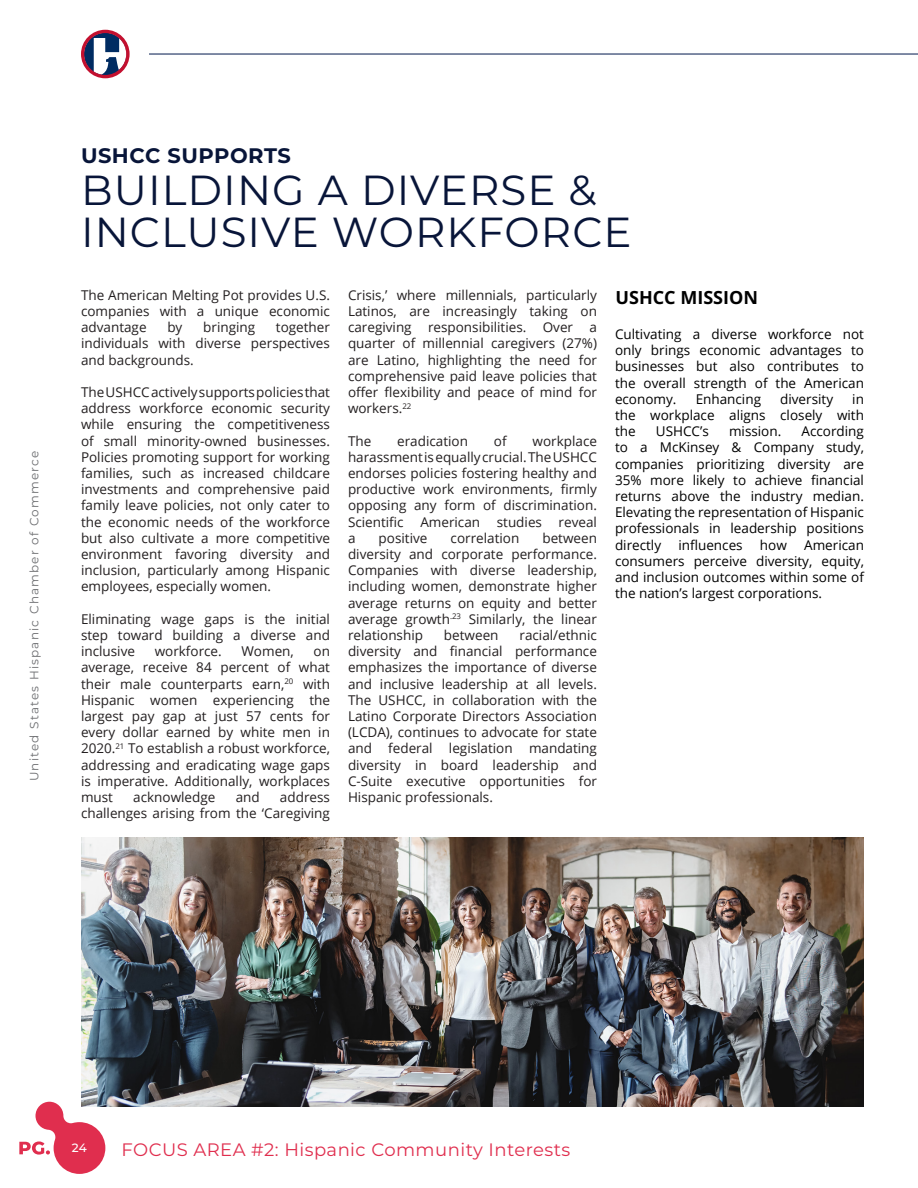
<style>
.page{position:relative;width:918px;height:1188px;background:#fff}
.page>*{position:absolute;margin:0;border:0;box-sizing:border-box;transform-origin:0 0}
.t1{font:42px/42px "Montserrat";letter-spacing:.025em;color:#081539}
.t2{font:700 21px "Montserrat";letter-spacing:.025em;color:#081539}
.t3{font:18px "Montserrat";letter-spacing:.025em;color:#e02e4e}
.t4{font:700 18px "Open Sans";color:#000}
.t5{font:13.5px/16.2px "Open Sans";color:#231f20;text-align:justify}
.t6{font:13.5px/16.2px "Open Sans";color:#000;text-align:justify}
.t7{font:12px "Montserrat";letter-spacing:.1em;color:#6c6d70}
.t8{font:500 12px "Montserrat";color:#fff}
</style>
<div class="page">
<svg style="left:81px;top:30px;width:49px;height:48px"></svg>
<hr style="left:149px;top:53px;width:769px;height:2px;background:#1c3160">
<svg style="left:19px;top:1102px;width:86px;height:72px"></svg>
<img style="left:81px;top:837px;width:783px;height:270px">
<p class="t7" style="left:26px;top:781px;width:332px;rotate:-90deg">United States Hispanic Chamber of Commerce</p>
<p class="t2" style="left:81px;top:140px;width:211px">USHCC SUPPORTS</p>
<p class="t1" style="left:81px;top:168px;width:552px">BUILDING A DIVERSE &amp;<br>INCLUSIVE WORKFORCE</p>
<p class="t5" style="left:81px;top:286px;width:251px">The American Melting Pot provides U.S. companies with a unique economic advantage</p>
<p class="t5" style="left:81px;top:319px;width:251px;text-indent:195px">together individuals with diverse perspectives and backgrounds.</p>
<p class="t5" style="left:81px;top:384px;width:251px">The USHCC actively supports policies that address workforce economic security while ensuring the competitiveness of small minority-owned businesses.<br>Policies promoting support for working families, such as increased childcare investments and comprehensive paid family leave policies, not only cater to the economic needs of the workforce but also cultivate a more competitive environment favoring diversity and inclusion, particularly among Hispanic employees, especially women.</p>
<p class="t5" style="left:81px;top:610px;width:251px">Eliminating wage gaps is the initial step toward building a diverse and inclusive</p>
<p class="t5" style="left:167px;top:319px;width:17px">by</p>
<p class="t5" style="left:203px;top:319px;width:53px">bringing</p>
<p class="t5" style="left:155px;top:643px;width:69px">workforce.</p>
<p class="t5" style="left:241px;top:643px;width:54px">Women,</p>
<p class="t5" style="left:81px;top:643px;width:251px;text-indent:233px">on average, receive 84 percent of what their male counterparts earn,<sup>20</sup> with Hispanic women experiencing the largest pay gap at just 57 cents for every dollar earned by white men in 2020.<sup>21</sup> To establish a robust workforce, addressing and eradicating wage gaps is imperative. Additionally, workplaces must</p>
<p class="t5" style="left:81px;top:789px;width:251px;text-align:right">address<br>challenges arising from the ‘Caregiving</p>
<p class="t5" style="left:133px;top:789px;width:84px">acknowledge</p>
<p class="t5" style="left:236px;top:789px;width:26px">and</p>
<p class="t5" style="left:348px;top:286px;width:251px">Crisis,’ where millennials, particularly Latinos, are increasingly taking on caregiving responsibilities. Over a quarter of millennial caregivers (27%) are Latino, highlighting the need for comprehensive paid leave policies that offer flexibility and peace of mind for workers.<sup>22</sup></p>
<p class="t5" style="left:348px;top:432px;width:25px">The</p>
<p class="t5" style="left:397px;top:432px;width:72px">eradication</p>
<p class="t5" style="left:494px;top:432px;width:14px">of</p>
<p class="t5" style="left:348px;top:432px;width:251px;text-indent:185px">workplace harassment is equally crucial. The USHCC endorses policies fostering healthy and productive work environments, firmly opposing any form of discrimination.<br>Scientific American studies reveal a</p>
<p class="t5" style="left:348px;top:529px;width:251px;text-indent:194px">between diversity and corporate performance.<br>Companies with diverse leadership, including women, demonstrate higher average returns on equity and better average growth<sup>.23</sup> Similarly, the linear relationship</p>
<p class="t5" style="left:379px;top:529px;width:50px">positive</p>
<p class="t5" style="left:451px;top:529px;width:70px">correlation</p>
<p class="t5" style="left:348px;top:627px;width:251px;text-indent:172px">racial/ethnic diversity and financial performance emphasizes the importance of diverse and inclusive leadership at all levels.<br>The USHCC, in collaboration with the Latino Corporate Directors Association (LCDA), continues to advocate for state and federal legislation mandating diversity in board leadership and C-Suite executive opportunities for Hispanic professionals.</p>
<p class="t5" style="left:444px;top:627px;width:56px">between</p>
<p class="t4" style="left:616px;top:285px;width:144px">USHCC MISSION</p>
<p class="t6" style="left:615px;top:326px;width:251px">Cultivating a diverse workforce not only brings economic advantages to businesses but also contributes to the overall strength of the American economy.</p>
<p class="t6" style="left:696px;top:390px;width:67px">Enhancing</p>
<p class="t6" style="left:780px;top:390px;width:54px">diversity</p>
<p class="t6" style="left:615px;top:390px;width:251px;text-indent:237px">in the workplace aligns closely with the</p>
<p class="t6" style="left:615px;top:423px;width:251px;text-indent:187px">According to a McKinsey &amp; Company study, companies prioritizing diversity are 35% more likely to achieve financial returns above the industry median.<br>Elevating the representation of Hispanic professionals in leadership positions directly</p>
<p class="t6" style="left:656px;top:423px;width:54px">USHCC’s</p>
<p class="t6" style="left:729px;top:423px;width:54px">mission.</p>
<p class="t6" style="left:678px;top:536px;width:66px">influences</p>
<p class="t6" style="left:760px;top:536px;width:28px">how</p>
<p class="t6" style="left:615px;top:536px;width:251px;text-indent:189px">American consumers perceive diversity, equity, and inclusion outcomes within some of the nation’s largest corporations.</p>
<p class="t8" style="left:72px;top:1139px;width:16px">24</p>
<h3 class="t3" style="left:122px;top:1137px;width:450px">FOCUS AREA #2: Hispanic Community Interests</h3>
</div>
